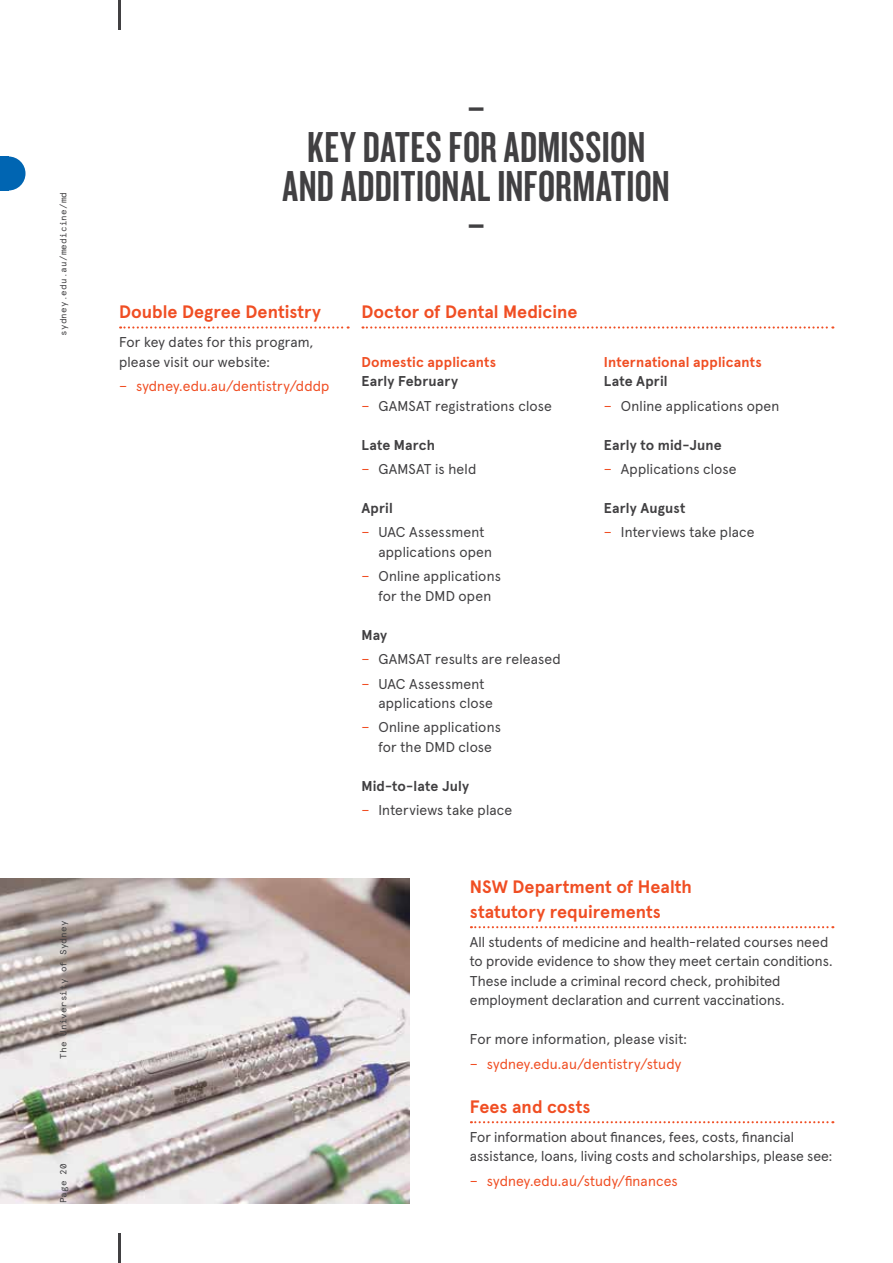
<style>
.page{position:relative;width:893px;height:1263px;background:#fff}
.page>*{position:absolute;margin:0;border:0;box-sizing:border-box;transform-origin:0 0}
.t1{font:45px/39px "Knockout 48 Featherweight";letter-spacing:.005em;color:#414042;text-align:center}
.t2{font:700 18px/24.3px "Apercu Pro";color:#f04e23}
.t3{font:14.25px/24.5px "Apercu Pro";letter-spacing:.005em;color:#414042}
.t4{font:14.25px "Apercu Pro";letter-spacing:.01em;color:#f04e23}
.t5{font:700 14.25px "Apercu Pro";letter-spacing:.01em;color:#f04e23}
.t6{font:9px "Apercu Mono Pro";letter-spacing:.02em;color:#414042}
.s1{font-weight:700}
.s2{color:#f04e23}
</style>
<div class="page">
<svg style="left:120px;top:326px;width:229px;height:3px"></svg>
<svg style="left:471px;top:926px;width:362px;height:2px"></svg>
<svg style="left:471px;top:1121px;width:362px;height:2px"></svg>
<img style="left:0;top:879px;width:409px;height:324px">
<svg style="left:362px;top:326px;width:471px;height:3px"></svg>
<svg style="left:9px;top:156px;width:17px;height:34px"></svg>
<div style="left:0;top:156px;width:9px;height:34px;background:#0065b2"></div>
<hr style="left:118px;top:1233px;width:2px;height:30px;background:#414042">
<hr style="left:118px;top:0;width:2px;height:30px;background:#414042">
<p class="t6" style="left:56px;top:336px;width:145px;rotate:-90deg">sydney.edu.au/medicine/md</p>
<p class="t6" style="left:56px;top:1059px;width:140px;rotate:-90deg">The University of Sydney</p>
<p class="t6" style="left:56px;top:1203px;width:42px;rotate:-90deg">Page 20</p>
<h1 class="t1" style="left:283px;top:87px;width:389px">–<br>KEY DATES FOR ADMISSION<br>AND ADDITIONAL INFORMATION –</h1>
<p class="t2" style="left:119px;top:298px;width:204px">Double Degree Dentistry</p>
<p class="t3" style="left:119px;top:331px;width:196px;line-height:19.5px">For key dates for this program, please visit our website:</p>
<p class="t4" style="left:119px;top:375px;width:212px">− sydney.edu.au/dentistry/dddp</p>
<p class="t2" style="left:361px;top:298px;width:218px">Doctor of Dental Medicine</p>
<p class="t5" style="left:361px;top:351px;width:136px">Domestic applicants</p>
<p class="t3" style="left:361px;top:368px;width:192px"><span class="s1">Early February<br></span><span class="s2">−</span> GAMSAT registrations close</p>
<p class="t3" style="left:361px;top:431px;width:116px"><span class="s1">Late March<br></span><span class="s2">−</span> GAMSAT is held</p>
<p class="t3" style="left:361px;top:495px;width:124px"><span class="s1">April<br></span><span class="s2">−</span> UAC Assessment</p>
<p class="t3" style="left:361px;top:538px;width:141px;text-align:center">applications open<br><span class="s2">−</span> Online applications</p>
<p class="t3" style="left:378px;top:582px;width:114px">for the DMD open</p>
<p class="t3" style="left:361px;top:621px;width:201px"><span class="s1">May<br></span><span class="s2">−</span> GAMSAT results are released <span class="s2">−</span> UAC Assessment</p>
<p class="t3" style="left:361px;top:690px;width:141px;text-indent:17px">applications close <span class="s2">−</span> Online applications</p>
<p class="t3" style="left:378px;top:733px;width:115px">for the DMD close</p>
<p class="t3" style="left:361px;top:772px;width:152px"><span class="s1">Mid-to-late July<br></span><span class="s2">−</span> Interviews take place</p>
<p class="t5" style="left:604px;top:351px;width:159px">International applicants</p>
<p class="t3" style="left:604px;top:368px;width:177px"><span class="s1">Late April<br></span><span class="s2">−</span> Online applications open</p>
<p class="t3" style="left:604px;top:431px;width:134px"><span class="s1">Early to mid-June<br></span><span class="s2">−</span> Applications close</p>
<p class="t3" style="left:604px;top:495px;width:152px"><span class="s1">Early August<br></span><span class="s2">−</span> Interviews take place</p>
<p class="t2" style="left:470px;top:874px;width:224px">NSW Department of Health statutory requirements</p>
<p class="t3" style="left:470px;top:931px;width:364px;line-height:19.5px">All students of medicine and health-related courses need to provide evidence to show they meet certain conditions.<br>These include a criminal record check, prohibited employment declaration and current vaccinations.</p>
<p class="t3" style="left:470px;top:1026px;width:219px">For more information, please visit:</p>
<p class="t4" style="left:470px;top:1053px;width:213px">− sydney.edu.au/dentistry/study</p>
<p class="t2" style="left:470px;top:1093px;width:122px">Fees and costs</p>
<p class="t3" style="left:470px;top:1126px;width:364px;line-height:19.5px">For information about finances, fees, costs, financial assistance, loans, living costs and scholarships, please see:</p>
<p class="t4" style="left:470px;top:1170px;width:209px">− sydney.edu.au/study/finances</p>
</div>
